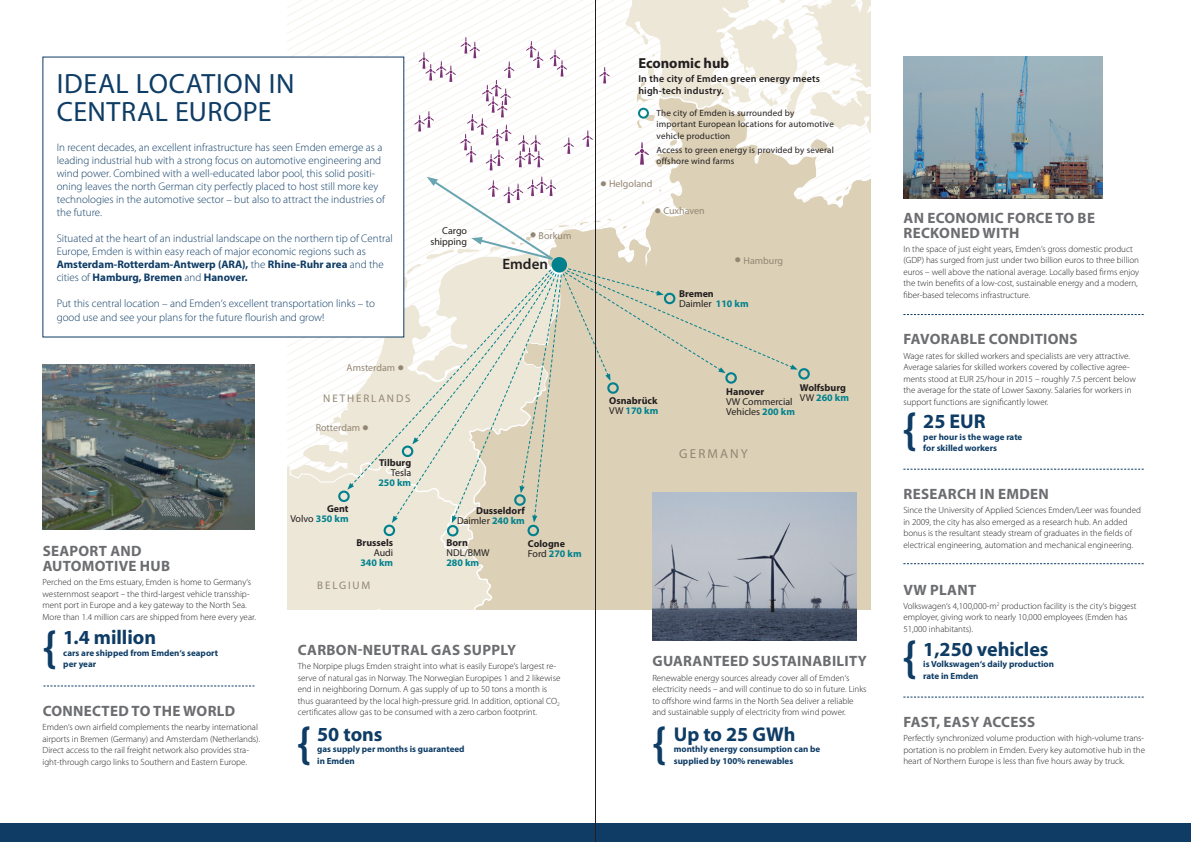
<style>
.page{position:relative;width:1191px;height:842px;background:#fff}
.page>*{position:absolute;margin:0;border:0;box-sizing:border-box;transform-origin:0 0}
.t1{font:500 43px "Brix Sans";color:#0e3c65}
.t2{font:28px/28px "Myriad Pro";letter-spacing:.02em;color:#0e3c65}
.t3{font:24px "Myriad Pro";color:#938674}
.t4{font:700 20px "Myriad";color:#0e3c65}
.t5{font:700 15px/15px "Myriad Pro";letter-spacing:.02em;color:#6c6d70}
.t6{font:600 15px "Myriad Pro";color:#231f20}
.t7{font:700 14.5px "Myriad Pro";color:#231f20}
.t8{font:13px "Myriad Pro";letter-spacing:.17em;color:#938674}
.t9{font:300 11px/13px "Myriad Pro";color:#0e3c65}
.t10{font:11px "Myriad Pro";letter-spacing:.17em;color:#938674}
.t11{font:700 10px/10px "Myriad Pro";color:#231f20}
.t12{font:10px/10px "Myriad Pro";color:#231f20;text-align:right}
.t13{font:10px "Myriad Pro";color:#938674}
.t14{font:600 10px/12px "Myriad Pro";letter-spacing:.02em;color:#231f20}
.t15{font:700 10px "Myriad Pro";color:#00818d}
.t16{font:300 9px/11.5px "Myriad Pro";color:#231f20}
.t17{font:700 9px/11.5px "Myriad Pro";color:#0e3c65}
.t18{font:9px/11.5px "Myriad Pro";letter-spacing:.02em;color:#231f20}
.s1{font-weight:700}
.s2{font-weight:700;color:#00818d}
.s3{font-size:24px}
.s4{font-weight:400}
.s5{color:#00818d}
</style>
<div class="page">
<svg style="left:287px;top:0;width:583px;height:610px"></svg>
<img style="left:43px;top:365px;width:211px;height:165px">
<img style="left:652px;top:493px;width:204px;height:148px">
<img style="left:903px;top:57px;width:199px;height:141px">
<svg style="left:903px;top:469px;width:240px;height:1px"></svg>
<svg style="left:903px;top:314px;width:240px;height:1px"></svg>
<svg style="left:903px;top:697px;width:240px;height:1px"></svg>
<svg style="left:43px;top:686px;width:211px;height:1px"></svg>
<svg style="left:903px;top:563px;width:240px;height:1px"></svg>
<div style="left:0;top:823px;width:1191px;height:19px;background:#0e3c65"></div>
<hr style="left:595px;top:0;width:1px;height:842px;background:#231f20">
<div style="left:43px;top:57px;width:361px;height:280px;background:#fff"></div>
<div style="left:638px;top:108px;width:11px;height:11px;border:2px solid #00818d;border-radius:50%"></div>
<h2 class="t2" style="left:57px;top:69px;width:239px">IDEAL LOCATION IN<br>CENTRAL EUROPE</h2>
<p class="t9" style="left:57px;top:140px;width:330px">In recent decades, an excellent infrastructure has seen Emden emerge as a leading industrial hub with a strong focus on automotive engineering and wind power. Combined with a well-educated labor pool, this solid positi&shy;oning leaves the north German city perfectly placed to host still more key technologies in the automotive sector – but also to attract the industries of the future.</p>
<p class="t9" style="left:57px;top:231px;width:337px">Situated at the heart of an industrial landscape on the northern tip of Central Europe, Emden is within easy reach of major economic regions such as <span class="s1">Amsterdam-Rotterdam-Antwerp (ARA),</span> the <span class="s1">Rhine-Ruhr area</span> and the cities of <span class="s1">Hamburg, Bremen</span> and <span class="s1">Hanover.</span></p>
<p class="t9" style="left:57px;top:296px;width:320px;line-height:14px">Put this central location – and Emden‘s excellent transportation links – to good use and see your plans for the future flourish and grow!</p>
<p class="t13" style="left:346px;top:362px;width:50px">Amsterdam</p>
<h3 class="t3" style="left:397px;top:351px;width:8px">•</h3>
<p class="t10" style="left:323px;top:391px;width:89px">NETHERLANDS</p>
<h3 class="t5" style="left:43px;top:543px;width:129px">SEAPORT AND<br>AUTOMOTIVE HUB</h3>
<p class="t16" style="left:43px;top:576px;width:215px">Perched on the Ems estuary, Emden is home to Germany‘s westernmost seaport – the third-largest vehicle transship&shy;ment port in Europe and a key gateway to the North Sea.<br>More than 1.4 million cars are shipped from here every year.</p>
<p class="t13" style="left:316px;top:422px;width:46px">Rotterdam</p>
<h3 class="t3" style="left:362px;top:411px;width:8px">•</h3>
<p class="t12" style="left:290px;top:503px;width:60px"><span class="s1">Gent<br></span>Volvo <span class="s2">350 km</span></p>
<p class="t11" style="left:379px;top:457px;width:34px">Tilburg</p>
<p class="t12" style="left:391px;top:467px;width:22px">Tesla</p>
<p class="t15" style="left:378px;top:476px;width:34px">250 km</p>
<p class="t11" style="left:356px;top:538px;width:38px">Brussels</p>
<p class="t12" style="left:374px;top:548px;width:21px">Audi</p>
<p class="t15" style="left:360px;top:556px;width:34px">340 km</p>
<p class="t10" style="left:317px;top:579px;width:55px">BELGIUM</p>
<p class="t12" style="left:430px;top:225px;width:38px;line-height:11px">Cargo shipping</p>
<p class="t13" style="left:530px;top:229px;width:43px"><span class="s3">•</span> Borkum</p>
<h3 class="t6" style="left:502px;top:254px;width:47px">Emden</h3>
<h3 class="t7" style="left:638px;top:53px;width:92px">Economic hub</h3>
<p class="t14" style="left:638px;top:73px;width:183px">In the city of Emden green energy meets high-tech industry.</p>
<p class="t18" style="left:656px;top:107px;width:179px">The city of Emden is surrounded by important European locations for automotive vehicle production</p>
<p class="t18" style="left:656px;top:144px;width:179px">Access to green energy is provided by several offshore wind farms</p>
<p class="t13" style="left:600px;top:178px;width:54px"><span class="s3">•</span> Helgoland</p>
<p class="t13" style="left:654px;top:205px;width:52px"><span class="s3">•</span> Cuxhaven</p>
<p class="t13" style="left:734px;top:254px;width:50px"><span class="s3">•</span> Hamburg</p>
<p class="t12" style="left:679px;top:288px;width:71px;text-align:left"><span class="s1">Bremen<br></span>Daimler <span class="s2">110 km</span></p>
<p class="t11" style="left:457px;top:505px;width:69px;text-align:right">Dusseldorf<br><span class="s4">Daimler</span> <span class="s5">240 km</span></p>
<p class="t11" style="left:446px;top:537px;width:23px">Born</p>
<p class="t12" style="left:446px;top:547px;width:45px">NDL/BMW</p>
<p class="t15" style="left:446px;top:556px;width:34px">280 km</p>
<p class="t11" style="left:528px;top:538px;width:55px">Cologne<br><span class="s4">Ford</span> <span class="s5">270 km</span></p>
<p class="t11" style="left:609px;top:395px;width:51px">Osnabrück<br><span class="s4">VW</span> <span class="s5">170 km</span></p>
<p class="t11" style="left:800px;top:382px;width:51px">Wolfsburg<br><span class="s4">VW</span> <span class="s5">260 km</span></p>
<p class="t11" style="left:726px;top:386px;width:39px">Hanover</p>
<p class="t12" style="left:726px;top:396px;width:70px;text-align:left">VW Commercial<br>Vehicles <span class="s2">200 km</span></p>
<h3 class="t8" style="left:679px;top:445px;width:70px">GERMANY</h3>
<h1 class="t1" style="left:43px;top:617px;width:15px">{</h1>
<h3 class="t4" style="left:63px;top:627px;width:94px">1.4 million</h3>
<p class="t17" style="left:63px;top:646px;width:156px">cars are shipped from Emden‘s seaport per year</p>
<h3 class="t5" style="left:43px;top:703px;width:194px">CONNECTED TO THE WORLD</h3>
<p class="t16" style="left:43px;top:721px;width:219px">Emden‘s own airfield complements the nearby international airports in Bremen (Germany) and Amsterdam (Netherlands).<br>Direct access to the rail freight network also provides stra&shy;ight-through cargo links to Southern and Eastern Europe.</p>
<h3 class="t5" style="left:298px;top:642px;width:220px">CARBON-NEUTRAL GAS SUPPLY</h3>
<p class="t16" style="left:298px;top:660px;width:264px">The Norpipe plugs Emden straight into what is easily Europe‘s largest re&shy;serve of natural gas in Norway. The Norwegian Europipes 1 and 2 likewise end in neighboring Dornum. A gas supply of up to 50 tons a month is thus guaranteed by the local high-pressure grid. In addition, optional CO<sub>2 </sub>certificates allow gas to be consumed with a zero carbon footprint.</p>
<h3 class="t5" style="left:652px;top:653px;width:216px">GUARANTEED SUSTAINABILITY</h3>
<p class="t16" style="left:652px;top:672px;width:216px">Renewable energy sources already cover all of Emden‘s electricity needs – and will continue to do so in future. Links to offshore wind farms in the North Sea deliver a reliable and sustainable supply of electricity from wind power.</p>
<h1 class="t1" style="left:298px;top:713px;width:15px">{</h1>
<h1 class="t1" style="left:653px;top:713px;width:15px">{</h1>
<h3 class="t4" style="left:317px;top:724px;width:67px">50 tons</h3>
<p class="t17" style="left:317px;top:743px;width:149px">gas supply per months is guaranteed in Emden</p>
<h3 class="t4" style="left:674px;top:724px;width:123px">Up to 25 GWh</h3>
<p class="t17" style="left:674px;top:743px;width:148px">monthly energy consumption can be supplied by 100% renewables</p>
<h3 class="t5" style="left:903px;top:209px;width:193px">AN ECONOMIC FORCE TO BE<br>RECKONED WITH</h3>
<p class="t16" style="left:903px;top:243px;width:237px">In the space of just eight years, Emden‘s gross domestic product (GDP) has surged from just under two billion euros to three billion euros – well above the national average. Locally based firms enjoy the twin benefits of a low-cost, sustainable energy and a modern, fiber-based telecoms infrastructure.</p>
<h3 class="t5" style="left:903px;top:331px;width:176px">FAVORABLE CONDITIONS</h3>
<p class="t16" style="left:903px;top:350px;width:234px">Wage rates for skilled workers and specialists are very attractive.<br>Average salaries for skilled workers covered by collective agree&shy;ments stood at EUR 25/hour in 2015 – roughly 7.5 percent below the average for the state of Lower Saxony. Salaries for workers in support functions are significantly lower.</p>
<h3 class="t4" style="left:923px;top:411px;width:64px">25 EUR</h3>
<p class="t17" style="left:923px;top:431px;width:101px">per hour is the wage rate for skilled workers</p>
<h1 class="t1" style="left:903px;top:400px;width:15px">{</h1>
<h3 class="t5" style="left:903px;top:486px;width:147px">RESEARCH IN EMDEN</h3>
<p class="t16" style="left:903px;top:504px;width:239px">Since the University of Applied Sciences Emden/Leer was founded in 2009, the city has also emerged as a research hub. An added bonus is the resultant steady stream of graduates in the fields of electrical engineering, automation and mechanical engineering.</p>
<h3 class="t5" style="left:903px;top:581px;width:74px">VW PLANT</h3>
<p class="t16" style="left:903px;top:600px;width:235px">Volkswagen‘s 4,100,000-m<sup>2</sup> production facility is the city‘s biggest employer, giving work to nearly 10,000 employees (Emden has<br>51,000 inhabitants).</p>
<h3 class="t4" style="left:923px;top:639px;width:127px">1,250 vehicles</h3>
<p class="t17" style="left:923px;top:658px;width:132px">is Volkswagen‘s daily production rate in Emden</p>
<h1 class="t1" style="left:903px;top:628px;width:15px">{</h1>
<h3 class="t5" style="left:903px;top:714px;width:133px">FAST, EASY ACCESS</h3>
<p class="t16" style="left:903px;top:732px;width:243px;text-align:justify">Perfectly synchronized volume production with high-volume trans&shy;portation is no problem in Emden. Every key automotive hub in the heart of Northern Europe is less than five hours away by truck.</p>
</div>
